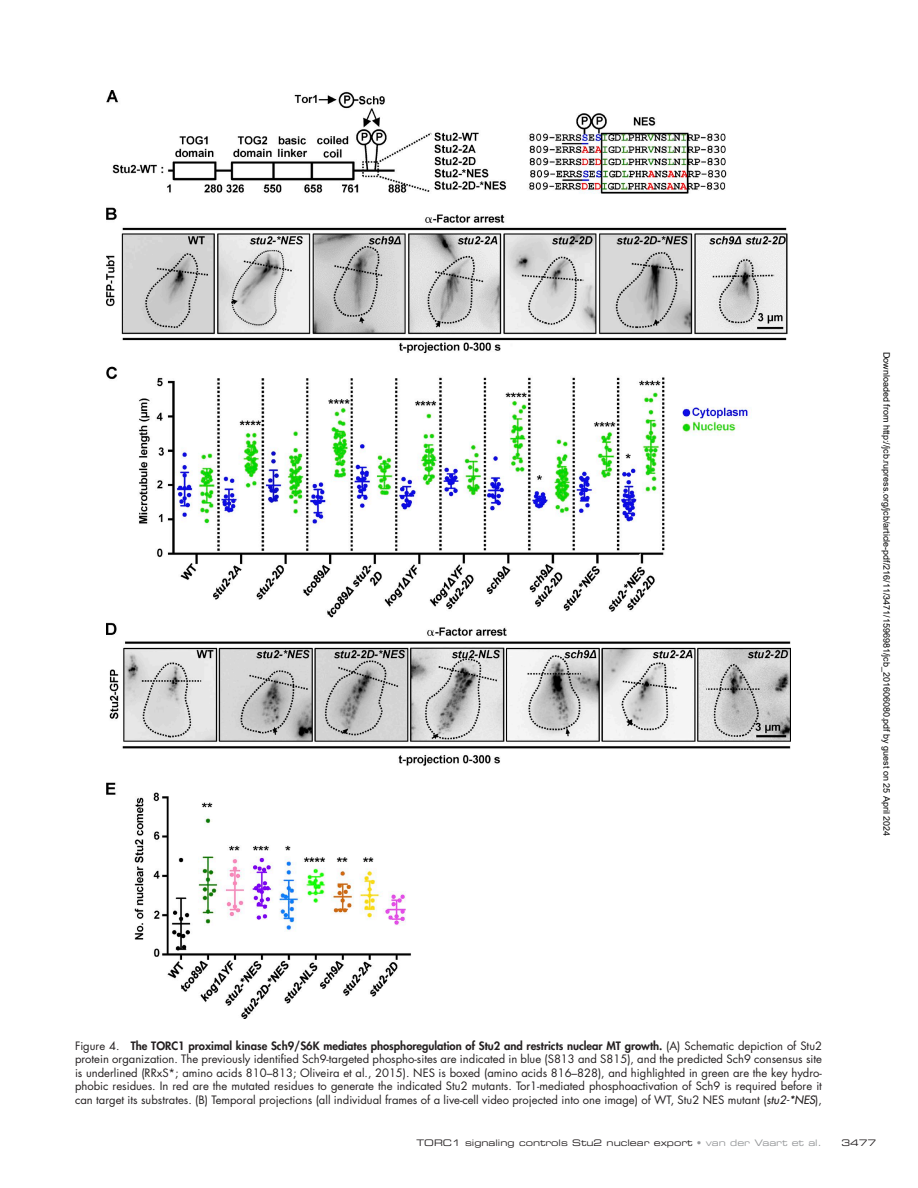
<style>
.page{position:relative;width:918px;height:1188px;background:#fff}
.page>*{position:absolute;margin:0;border:0;box-sizing:border-box;transform-origin:0 0}
.t1{font:11.25px/13.5px "Futura Std";color:#231f20;text-align:justify}
.t2{font:9px "Arial";color:#000}
.t3{font:9px "Eurostile LT Std Ex 2";color:#231f20}
.s1{font-weight:800}
.s2{font-weight:500;font-style:italic}
.s3{color:#949698}
</style>
<div class="page">
<img style="left:106px;top:90px;width:684px;height:928px">
<p class="t2" style="left:890px;top:352px;width:486px;rotate:90deg">Downloaded from http://jcb.rupress.org/jcb/article-pdf/216/11/3471/1596981/jcb_201606080.pdf by guest on 25 April 2024</p>
<p class="t1" style="left:75px;top:1039px;width:749px">Figure 4. <span class="s1">The TORC1 proximal kinase Sch9/S6K mediates phosphoregulation of Stu2 and restricts nuclear MT growth.</span> (A) Schematic depiction of Stu2 protein organization. The previously identified Sch9-targeted phospho-sites are indicated in blue (S813 and S815), and the predicted Sch9 consensus site is underlined (RRxS*; amino acids 810–813; Oliveira et al., 2015). NES is boxed (amino acids 816–828), and highlighted in green are the key hydro&shy;phobic residues. In red are the mutated residues to generate the indicated Stu2 mutants. Tor1-mediated phosphoactivation of Sch9 is required before it can target its substrates. (B) Temporal projections (all individual frames of a live-cell video projected into one image) of WT, Stu2 NES mutant (<span class="s2">stu2-*NES</span>),</p>
<p class="t3" style="left:417px;top:1136px;width:407px">TORC1 signaling controls Stu2 nuclear export <span class="s3">• van der Vaart et al.</span></p>
<p class="t3" style="left:841px;top:1136px;width:36px">3477</p>
</div>
